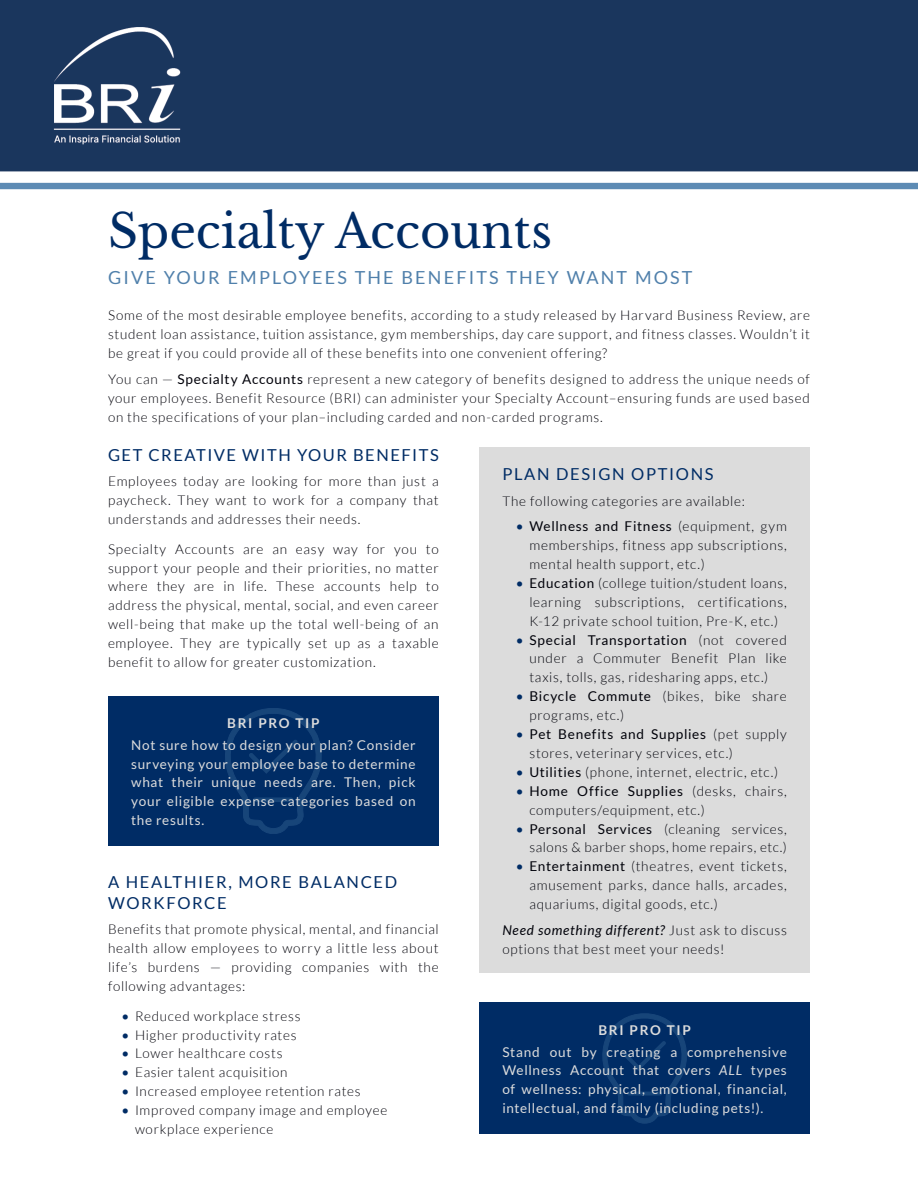
<style>
.page{position:relative;width:918px;height:1188px;background:#fff}
.page>*{position:absolute;margin:0;border:0;box-sizing:border-box;transform-origin:0 0}
.Page_Title{font:46.5px "Libre Baskerville";color:#002c65}
.Page_Title-2{font:18px "Lato";letter-spacing:.12em;color:#5080ab}
.Subhead-Level1{font:16.5px/20.2px "Lato";letter-spacing:.1em;color:#002c65}
.Bulleted_List{font:300 13.5px/18.9px "Lato";letter-spacing:.05em;color:#000109;text-align:justify}
.Lower_Page_Body{font:300 13.5px/18.9px "Lato";letter-spacing:.05em;color:#000109;text-align:justify}
.BRI_Pro_Tip_-_Content{font:13.5px/18.9px "Lato";letter-spacing:.05em;color:#dcdcdc;text-align:justify}
.BRI_Pro_Tip_-_Header{font:700 13.5px "Lato";letter-spacing:.12em;color:#dcdcdc}
.s1{font-weight:400}
.s2{font-weight:400;color:#002c65}
.s3{font-weight:400;font-style:italic}
.s4{font-style:italic}
</style>
<div class="page">
<div style="left:479px;top:1003px;width:331px;height:131px;background:#002c65"></div>
<svg style="left:603px;top:1014px;width:84px;height:109px"></svg>
<div style="left:627px;top:1092px;width:35px;height:4px;border:2px solid #5080ab"></div>
<div style="left:479px;top:447px;width:331px;height:526px;background:#dcdcdc"></div>
<div style="left:108px;top:697px;width:331px;height:149px;background:#002c65"></div>
<svg style="left:225px;top:708px;width:97px;height:126px"></svg>
<div style="left:253px;top:797px;width:40px;height:5px;border:3px solid #5080ab"></div>
<img style="left:0;top:0;width:918px;height:190px">
<p class="Page_Title" style="left:108px;top:203px;width:446px">Specialty Accounts</p>
<p class="Page_Title-2" style="left:108px;top:267px;width:586px">GIVE YOUR EMPLOYEES THE BENEFITS THEY WANT MOST</p>
<p class="Lower_Page_Body" style="left:108px;top:306px;width:704px">Some of the most desirable employee benefits, according to a study released by Harvard Business Review, are student loan assistance, tuition assistance, gym memberships, day care support, and fitness classes. Wouldn’t it be great if you could provide all of these benefits into one convenient offering?</p>
<p class="Lower_Page_Body" style="left:108px;top:370px;width:704px">You can — <span class="s1">Specialty Accounts</span> represent a new category of benefits designed to address the unique needs of your employees. Benefit Resource (BRI) can administer your Specialty Account–ensuring funds are used based on the specifications of your plan–including carded and non-carded programs.</p>
<p class="Subhead-Level1" style="left:108px;top:444px;width:332px">GET CREATIVE WITH YOUR BENEFITS</p>
<p class="Bulleted_List" style="left:108px;top:472px;width:332px">Employees today are looking for more than just a paycheck. They want to work for a company that understands and addresses their needs.</p>
<p class="Bulleted_List" style="left:108px;top:539px;width:332px">Specialty Accounts are an easy way for you to support your people and their priorities, no matter where they are in life. These accounts help to address the physical, mental, social, and even career well-being that make up the total well-being of an employee. They are typically set up as a taxable benefit to allow for greater customization.</p>
<p class="BRI_Pro_Tip_-_Header" style="left:227px;top:715px;width:94px">BRI PRO TIP</p>
<p class="BRI_Pro_Tip_-_Content" style="left:131px;top:735px;width:286px">Not sure how to design your plan? Consider surveying your employee base to determine what their unique needs are. Then, pick your eligible expense categories based on the results.</p>
<p class="Subhead-Level1" style="left:108px;top:872px;width:291px">A HEALTHIER, MORE BALANCED<br>WORKFORCE</p>
<p class="Bulleted_List" style="left:108px;top:920px;width:332px">Benefits that promote physical, mental, and financial health allow employees to worry a little less about life’s burdens — providing companies with the following advantages:</p>
<p class="Bulleted_List" style="left:122px;top:1006px;width:181px"><span class="s2">•</span> Reduced workplace stress</p>
<p class="Bulleted_List" style="left:122px;top:1025px;width:176px"><span class="s2">•</span> Higher productivity rates</p>
<p class="Bulleted_List" style="left:122px;top:1044px;width:163px"><span class="s2">•</span> Lower healthcare costs</p>
<p class="Bulleted_List" style="left:122px;top:1063px;width:168px"><span class="s2">•</span> Easier talent acquisition</p>
<p class="Bulleted_List" style="left:122px;top:1082px;width:241px"><span class="s2">•</span> Increased employee retention rates</p>
<p class="Bulleted_List" style="left:135px;top:1101px;width:254px;text-indent:-14px"><span class="s2">•</span> Improved company image and employee workplace experience</p>
<p class="Subhead-Level1" style="left:502px;top:464px;width:213px">PLAN DESIGN OPTIONS</p>
<p class="Lower_Page_Body" style="left:502px;top:491px;width:244px">The following categories are available:</p>
<p class="Bulleted_List" style="left:529px;top:517px;width:259px;text-indent:-14px"><span class="s2">•</span> <span class="s1">Wellness and Fitness</span> (equipment, gym memberships, fitness app subscriptions, mental health support, etc.)</p>
<p class="Bulleted_List" style="left:529px;top:574px;width:259px;text-indent:-14px"><span class="s2">•</span> <span class="s1">Education</span> (college tuition/student loans, learning subscriptions, certifications, K-12 private school tuition, Pre-K, etc.)</p>
<p class="Bulleted_List" style="left:529px;top:630px;width:259px;text-indent:-14px"><span class="s2">•</span> <span class="s1">Special Transportation</span> (not covered under a Commuter Benefit Plan like taxis, tolls, gas, ridesharing apps, etc.)</p>
<p class="Bulleted_List" style="left:529px;top:687px;width:259px;text-indent:-14px"><span class="s2">•</span> <span class="s1">Bicycle Commute</span> (bikes, bike share programs, etc.)</p>
<p class="Bulleted_List" style="left:529px;top:725px;width:259px;text-indent:-14px"><span class="s2">•</span> <span class="s1">Pet Benefits and Supplies</span> (pet supply stores, veterinary services, etc.)</p>
<p class="Bulleted_List" style="left:516px;top:763px;width:264px"><span class="s2">•</span> <span class="s1">Utilities</span> (phone, internet, electric, etc.)</p>
<p class="Bulleted_List" style="left:529px;top:782px;width:259px;text-indent:-14px"><span class="s2">•</span> <span class="s1">Home Office Supplies</span> (desks, chairs, computers/equipment, etc.)</p>
<p class="Bulleted_List" style="left:516px;top:819px;width:272px;text-align:right"><span class="s2">•</span> <span class="s1">Personal Services</span> (cleaning services, salons &amp; barber shops, home repairs, etc.)</p>
<p class="Bulleted_List" style="left:529px;top:857px;width:259px;text-indent:-14px"><span class="s2">•</span> <span class="s1">Entertainment</span> (theatres, event tickets, amusement parks, dance halls, arcades, aquariums, digital goods, etc.)</p>
<p class="Bulleted_List" style="left:502px;top:921px;width:286px"><span class="s3">Need something different?</span> Just ask to discuss options that best meet your needs!</p>
<p class="BRI_Pro_Tip_-_Header" style="left:598px;top:1022px;width:94px">BRI PRO TIP</p>
<p class="BRI_Pro_Tip_-_Content" style="left:502px;top:1042px;width:286px">Stand out by creating a comprehensive Wellness Account that covers <span class="s4">ALL</span> types of wellness: physical, emotional, financial, intellectual, and family (including pets!).</p>
</div>
